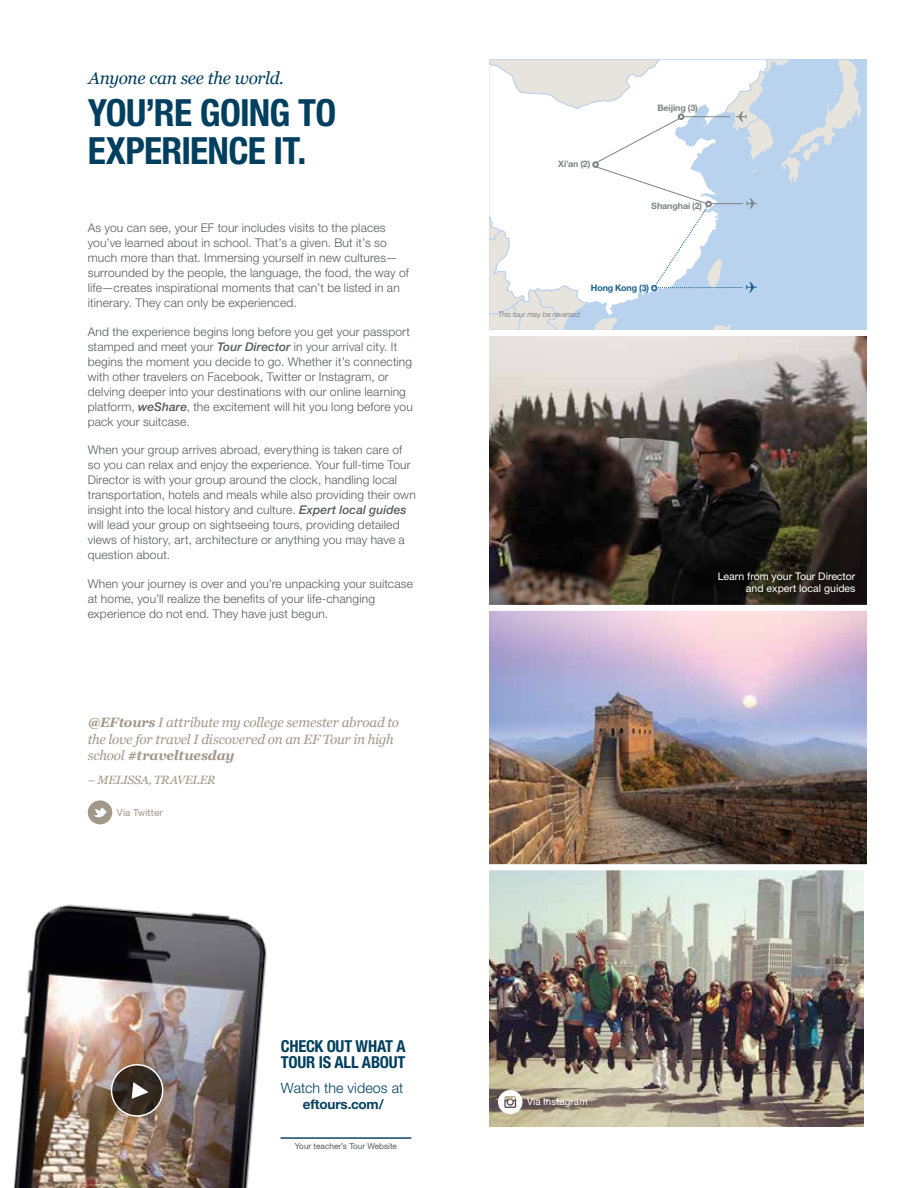
<style>
.page{position:relative;width:918px;height:1188px;background:#fff}
.page>*{position:absolute;margin:0;border:0;box-sizing:border-box;transform-origin:0 0}
.t1{font:700 condensed 37.5px/37.5px "Helvetica Neue LT Std";letter-spacing:-.02em;color:#003f5f}
.t2{font:italic 17.25px "Georgia";letter-spacing:-.02em;color:#003f5f}
.t3{font:700 condensed 16.5px/16.5px "Helvetica Neue LT Std";letter-spacing:-.015em;color:#003f5f}
.t4{font:300 14.25px "Helvetica Neue LT Std";letter-spacing:.005em;color:#003f5f}
.t5{font:italic 13.5px/16.5px "Georgia";letter-spacing:-.015em;color:#a2988a}
.t6{font:700 13.5px "Helvetica Neue LT Std";letter-spacing:-.015em;color:#003f5f}
.t7{font:300 12px/15px "Helvetica Neue LT Std";letter-spacing:.015em;color:#58595b}
.t8{font:italic 12px "Georgia";letter-spacing:-.01em;color:#a2988a}
.t9{font:10.5px/12.8px "Helvetica Neue LT Std";color:#fff;text-align:right}
.t10{font:9.75px "Helvetica Neue LT Std";letter-spacing:.01em;color:#fff}
.t11{font:9.75px "Helvetica Neue LT Std";letter-spacing:.01em;color:#a2988a}
.t12{font:700 9px "Helvetica Neue LT Std";letter-spacing:-.01em;color:#808285}
.t13{font:700 9px "Helvetica Neue LT Std";letter-spacing:-.015em;color:#19628d}
.t14{font:8.25px "Helvetica Neue LT Std";color:#58595b}
.t15{font:italic 300 7.5px "Helvetica Neue LT Std";letter-spacing:-.01em;color:#6d6e71}
.s1{font-weight:500;font-style:italic}
.s2{font-weight:700}
</style>
<div class="page">
<img style="left:489px;top:870px;width:375px;height:256px">
<svg style="left:489px;top:60px;width:378px;height:270px"></svg>
<img style="left:13px;top:904px;width:268px;height:284px">
<svg style="left:111px;top:1064px;width:52px;height:54px;background:#655950"></svg>
<svg style="left:88px;top:800px;width:24px;height:24px"></svg>
<svg style="left:498px;top:1090px;width:25px;height:24px"></svg>
<hr style="left:281px;top:1137px;width:130px;height:2px;background:#003f5f">
<img style="left:489px;top:611px;width:378px;height:253px">
<img style="left:489px;top:337px;width:378px;height:268px">
<h2 class="t2" style="left:88px;top:67px;width:197px">Anyone can see the world.</h2>
<h1 class="t1" style="left:88px;top:94px;width:250px">YOU’RE GOING TO<br>EXPERIENCE IT.</h1>
<p class="t7" style="left:88px;top:220px;width:323px">As you can see, your EF tour includes visits to the places you’ve learned about in school. That’s a given. But it’s so much more than that. Immersing yourself in new cultures— surrounded by the people, the language, the food, the way of life—creates inspirational moments that can’t be listed in an itinerary. They can only be experienced.</p>
<p class="t7" style="left:88px;top:324px;width:327px">And the experience begins long before you get your passport stamped and meet your <span class="s1">Tour Director</span> in your arrival city. It begins the moment you decide to go. Whether it’s connecting with other travelers on Facebook, Twitter or Instagram, or delving deeper into your destinations with our online learning platform, <span class="s1">weShare</span>, the excitement will hit you long before you pack your suitcase.</p>
<p class="t7" style="left:88px;top:442px;width:330px">When your group arrives abroad, everything is taken care of so you can relax and enjoy the experience. Your full-time Tour Director is with your group around the clock, handling local transportation, hotels and meals while also providing their own insight into the local history and culture. <span class="s1">Expert local guides </span>will lead your group on sightseeing tours, providing detailed views of history, art, architecture or anything you may have a question about.</p>
<p class="t7" style="left:88px;top:576px;width:327px">When your journey is over and you’re unpacking your suitcase at home, you’ll realize the benefits of your life-changing experience do not end. They have just begun.</p>
<p class="t5" style="left:88px;top:715px;width:313px"><span class="s2">@EFtours</span> I attribute my college semester abroad to the love for travel I discovered on an EF Tour in high school <span class="s2">#traveltuesday</span></p>
<p class="t8" style="left:88px;top:772px;width:130px">– MELISSA, TRAVELER</p>
<p class="t11" style="left:117px;top:806px;width:47px">Via Twitter</p>
<p class="t12" style="left:558px;top:158px;width:34px">Xi’an (2)</p>
<p class="t12" style="left:657px;top:103px;width:42px">Beijing (3)</p>
<p class="t12" style="left:651px;top:200px;width:52px">Shanghai (2)</p>
<p class="t15" style="left:498px;top:310px;width:84px">This tour may be reversed</p>
<p class="t13" style="left:591px;top:282px;width:60px">Hong Kong (3)</p>
<p class="t9" style="left:718px;top:569px;width:139px">Learn from your Tour Director and expert local guides</p>
<h3 class="t3" style="left:281px;top:1037px;width:126px">CHECK OUT WHAT A<br>TOUR IS ALL ABOUT</h3>
<p class="t4" style="left:281px;top:1079px;width:124px">Watch the videos at</p>
<p class="t6" style="left:303px;top:1096px;width:82px">eftours.com/</p>
<p class="t14" style="left:295px;top:1141px;width:104px">Your teacher’s Tour Website</p>
<p class="t10" style="left:527px;top:1096px;width:62px">Via Instagram</p>
</div>
